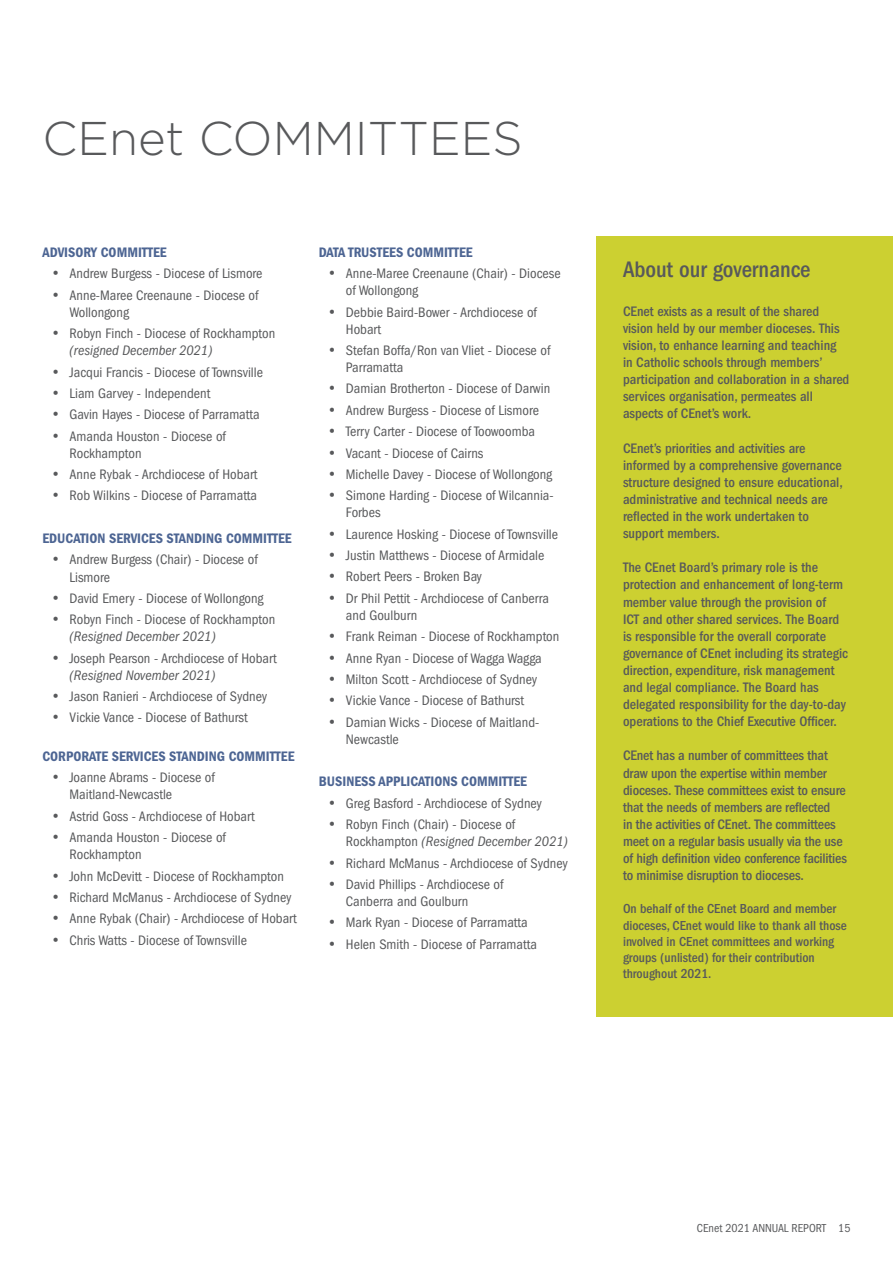
<style>
.page{position:relative;width:893px;height:1263px;background:#fff}
.page>*{position:absolute;margin:0;border:0;box-sizing:border-box;transform-origin:0 0}
.t1{font:300 47.25px "Gotham";color:#58595b}
.t2{font:500 condensed 23.25px "Franklin Gothic LT";color:#58595b}
.t3{font:condensed 14.25px/17.1px "Franklin Gothic LT";color:#58595b}
.t4{font:500 condensed 14.25px/17.1px "Franklin Gothic LT";color:#58595b}
.t5{font:600 condensed 14.25px "Franklin Gothic LT";color:#4d6593}
.t6{font:500 condensed 13.5px/16.2px "Franklin Gothic LT";color:#58595b}
.t7{font:condensed 12px "Franklin Gothic LT";color:#58595b}
.s1{font-style:italic}
</style>
<div class="page">
<div style="left:597px;top:236px;width:296px;height:780px;background:#ccd031"></div>
<h1 class="t1" style="left:43px;top:113px;width:482px">CEnet COMMITTEES</h1>
<p class="t5" style="left:43px;top:244px;width:126px">ADVISORY COMMITTEE</p>
<p class="t3" style="left:53px;top:265px;width:212px">• Andrew Burgess - Diocese of Lismore</p>
<p class="t3" style="left:70px;top:286px;width:191px;text-indent:-17px">• Anne-Maree Creenaune - Diocese of<br>Wollongong</p>
<p class="t3" style="left:70px;top:325px;width:207px;text-indent:-17px">• Robyn Finch - Diocese of Rockhampton <span class="s1">(resigned December 2021)</span></p>
<p class="t3" style="left:53px;top:363px;width:212px">• Jacqui Francis - Diocese of Townsville</p>
<p class="t3" style="left:53px;top:385px;width:159px">• Liam Garvey - Independent</p>
<p class="t3" style="left:53px;top:406px;width:209px">• Gavin Hayes - Diocese of Parramatta</p>
<p class="t3" style="left:70px;top:427px;width:158px;text-indent:-17px">• Amanda Houston - Diocese of<br>Rockhampton</p>
<p class="t3" style="left:53px;top:466px;width:207px">• Anne Rybak - Archdiocese of Hobart</p>
<p class="t3" style="left:53px;top:487px;width:206px">• Rob Wilkins - Diocese of Parramatta</p>
<p class="t5" style="left:43px;top:530px;width:251px">EDUCATION SERVICES STANDING COMMITTEE</p>
<p class="t3" style="left:70px;top:551px;width:190px;text-indent:-17px">• Andrew Burgess (Chair) - Diocese of<br>Lismore</p>
<p class="t3" style="left:53px;top:590px;width:213px">• David Emery - Diocese of Wollongong</p>
<p class="t3" style="left:70px;top:611px;width:207px;text-indent:-17px">• Robyn Finch - Diocese of Rockhampton <span class="s1">(Resigned December 2021)</span></p>
<p class="t3" style="left:70px;top:649px;width:209px;text-indent:-17px">• Joseph Pearson - Archdiocese of Hobart <span class="s1">(Resigned November 2021)</span></p>
<p class="t3" style="left:53px;top:688px;width:216px">• Jason Ranieri - Archdiocese of Sydney</p>
<p class="t3" style="left:53px;top:709px;width:197px">• Vickie Vance - Diocese of Bathurst</p>
<p class="t5" style="left:43px;top:748px;width:253px">CORPORATE SERVICES STANDING COMMITTEE</p>
<p class="t3" style="left:70px;top:769px;width:147px;text-indent:-17px">• Joanne Abrams - Diocese of<br>Maitland-Newcastle</p>
<p class="t3" style="left:53px;top:808px;width:204px">• Astrid Goss - Archdiocese of Hobart</p>
<p class="t3" style="left:70px;top:829px;width:158px;text-indent:-17px">• Amanda Houston - Diocese of<br>Rockhampton</p>
<p class="t3" style="left:53px;top:867px;width:233px">• John McDevitt - Diocese of Rockhampton</p>
<p class="t3" style="left:53px;top:889px;width:240px">• Richard McManus - Archdiocese of Sydney</p>
<p class="t3" style="left:53px;top:910px;width:246px">• Anne Rybak (Chair) - Archdiocese of Hobart</p>
<p class="t3" style="left:53px;top:931px;width:196px">• Chris Watts - Diocese of Townsville</p>
<p class="t5" style="left:319px;top:244px;width:155px">DATA TRUSTEES COMMITTEE</p>
<p class="t3" style="left:346px;top:265px;width:216px;text-indent:-17px">• Anne-Maree Creenaune (Chair) - Diocese of Wollongong</p>
<p class="t3" style="left:346px;top:303px;width:193px;text-indent:-17px">• Debbie Baird-Bower - Archdiocese of<br>Hobart</p>
<p class="t3" style="left:346px;top:342px;width:206px;text-indent:-17px">• Stefan Boffa/Ron van Vliet - Diocese of<br>Parramatta</p>
<p class="t3" style="left:329px;top:380px;width:223px">• Damian Brotherton - Diocese of Darwin</p>
<p class="t3" style="left:329px;top:402px;width:212px">• Andrew Burgess - Diocese of Lismore</p>
<p class="t3" style="left:329px;top:423px;width:208px">• Terry Carter - Diocese of Toowoomba</p>
<p class="t3" style="left:329px;top:444px;width:156px">• Vacant - Diocese of Cairns</p>
<p class="t3" style="left:329px;top:466px;width:225px">• Michelle Davey - Diocese of Wollongong</p>
<p class="t3" style="left:346px;top:487px;width:209px;text-indent:-17px">• Simone Harding - Diocese of Wilcannia-<br>Forbes</p>
<p class="t3" style="left:329px;top:525px;width:231px">• Laurence Hosking - Diocese of Townsville</p>
<p class="t3" style="left:329px;top:547px;width:217px">• Justin Matthews - Diocese of Armidale</p>
<p class="t3" style="left:329px;top:568px;width:155px">• Robert Peers - Broken Bay</p>
<p class="t3" style="left:346px;top:590px;width:204px;text-indent:-17px">• Dr Phil Pettit - Archdiocese of Canberra and Goulburn</p>
<p class="t3" style="left:329px;top:628px;width:232px">• Frank Reiman - Diocese of Rockhampton</p>
<p class="t3" style="left:329px;top:649px;width:214px">• Anne Ryan - Diocese of Wagga Wagga</p>
<p class="t3" style="left:329px;top:671px;width:210px">• Milton Scott - Archdiocese of Sydney</p>
<p class="t3" style="left:329px;top:692px;width:197px">• Vickie Vance - Diocese of Bathurst</p>
<p class="t3" style="left:346px;top:713px;width:195px;text-indent:-17px">• Damian Wicks - Diocese of Maitland-<br>Newcastle</p>
<p class="t5" style="left:319px;top:773px;width:210px">BUSINESS APPLICATIONS COMMITTEE</p>
<p class="t3" style="left:329px;top:795px;width:214px">• Greg Basford - Archdiocese of Sydney</p>
<p class="t3" style="left:346px;top:816px;width:224px;text-indent:-17px">• Robyn Finch (Chair) - Diocese of<br>Rockhampton <span class="s1">(Resigned December 2021)</span></p>
<p class="t3" style="left:329px;top:854px;width:240px">• Richard McManus - Archdiocese of Sydney</p>
<p class="t3" style="left:346px;top:876px;width:159px;text-indent:-17px">• David Phillips - Archdiocese of<br>Canberra and Goulburn</p>
<p class="t3" style="left:329px;top:914px;width:200px">• Mark Ryan - Diocese of Parramatta</p>
<p class="t3" style="left:329px;top:935px;width:209px">• Helen Smith - Diocese of Parramatta</p>
<h2 class="t2" style="left:623px;top:256px;width:189px">About our governance</h2>
<p class="t4" style="left:623px;top:303px;width:228px">CEnet exists as a result of the shared vision held by our member dioceses. This vision, to enhance learning and teaching in Catholic schools through members’ participation and collaboration in a shared services organisation, permeates all aspects of CEnet’s work.</p>
<p class="t4" style="left:623px;top:439px;width:221px">CEnet’s priorities and activities are informed by a comprehensive governance structure designed to ensure educational, administrative and technical needs are reflected in the work undertaken to support members.</p>
<p class="t4" style="left:623px;top:559px;width:226px">The CEnet Board’s primary role is the protection and enhancement of long-term member value through the provision of<br>ICT and other shared services. The Board is responsible for the overall corporate governance of CEnet including its strategic direction, expenditure, risk management and legal compliance. The Board has delegated responsibility for the day-to-day operations to the Chief Executive Officer.</p>
<p class="t4" style="left:623px;top:747px;width:226px">CEnet has a number of committees that draw upon the expertise within member dioceses. These committees exist to ensure that the needs of members are reflected<br>in the activities of CEnet. The committees meet on a regular basis usually via the use of high definition video conference facilities to minimise disruption to dioceses.</p>
<p class="t6" style="left:623px;top:901px;width:225px">On behalf of the CEnet Board and member dioceses, CEnet would like to thank all those involved in CEnet committees and working groups (unlisted) for their contribution throughout 2021.</p>
<p class="t7" style="left:697px;top:1221px;width:155px">CEnet 2021 ANNUAL REPORT 15</p>
</div>
